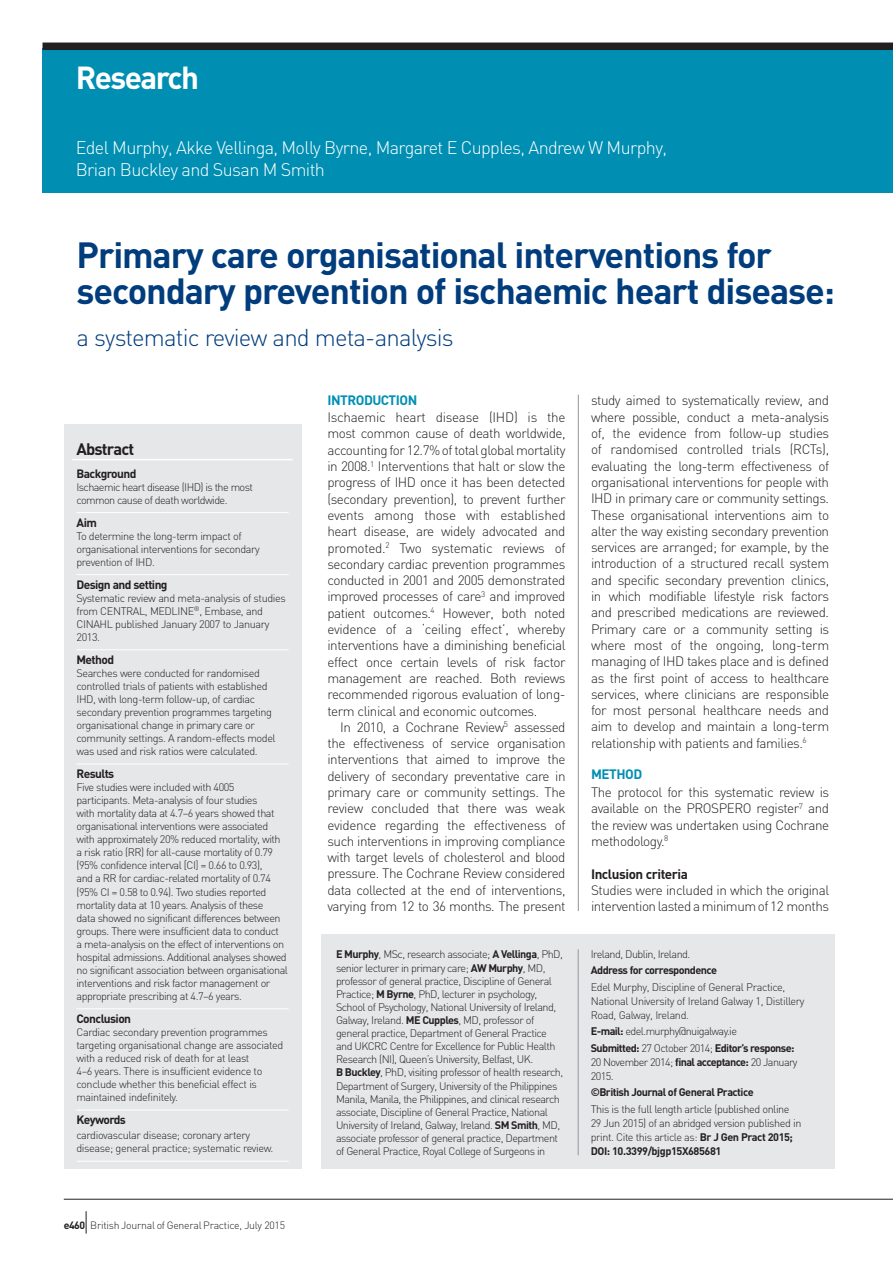
<style>
.page{position:relative;width:893px;height:1263px;background:#fff}
.page>*{position:absolute;margin:0;border:0;box-sizing:border-box;transform-origin:0 0}
.t1{font:700 36px/36px "DIN";letter-spacing:-.03em;color:#013d7d}
.t2{font:700 31.5px "DIN";letter-spacing:-.05em;color:#fff}
.t3{font:300 24px "DIN";letter-spacing:-.035em;color:#013d7d}
.t4{font:300 18px/21px "DIN";letter-spacing:-.035em;color:#fff}
.t5{font:700 16.5px "DIN";letter-spacing:-.05em;color:#231f20}
.t6{font:300 13.5px/16.4px "DIN";letter-spacing:-.035em;color:#231f20;text-align:justify}
.t7{font:700 13.5px "DIN";letter-spacing:-.035em;color:#008fb3}
.t8{font:700 13.5px "DIN";letter-spacing:-.035em;color:#231f20}
.t9{font:700 12px "DIN";letter-spacing:-.05em;color:#231f20}
.t10{font:300 10.8px/13px "DIN";letter-spacing:-.045em;color:#231f20}
.t11{font:700 10.8px "DIN";letter-spacing:-.05em;color:#231f20}
.t12{font:300 10.5px "DIN";letter-spacing:-.025em;color:#231f20}
.s1{font-weight:700}
</style>
<div class="page">
<hr style="left:578px;top:395px;width:1px;height:516px;background:#939598">
<div style="left:43px;top:48px;width:850px;height:144px;background:#008fb3"></div>
<div style="left:43px;top:43px;width:850px;height:7px;background:#231f20"></div>
<svg style="left:86px;top:1211px;width:1px;height:22px"></svg>
<hr style="left:64px;top:1199px;width:829px;height:1px;background:#231f20">
<div style="left:64px;top:425px;width:237px;height:744px;background:#e6e7e9"></div>
<hr style="left:72px;top:459px;width:221px;height:1px;background:#fff">
<hr style="left:76px;top:512px;width:213px;height:1px;background:#fff">
<hr style="left:76px;top:574px;width:213px;height:1px;background:#fff">
<hr style="left:76px;top:649px;width:213px;height:1px;background:#fff">
<hr style="left:76px;top:764px;width:213px;height:1px;background:#fff">
<hr style="left:76px;top:1008px;width:213px;height:1px;background:#fff">
<hr style="left:76px;top:1110px;width:213px;height:1px;background:#fff">
<hr style="left:76px;top:1161px;width:213px;height:1px;background:#fff">
<div style="left:322px;top:934px;width:513px;height:235px;background:#e6e7e9"></div>
<hr style="left:578px;top:949px;width:1px;height:206px;background:#939598">
<h2 class="t2" style="left:76px;top:57px;width:125px">Research</h2>
<h3 class="t4" style="left:76px;top:137px;width:593px">Edel Murphy, Akke Vellinga, Molly Byrne, Margaret E Cupples, Andrew W Murphy,<br>Brian Buckley and Susan M Smith</h3>
<h1 class="t1" style="left:77px;top:235px;width:760px">Primary care organisational interventions for secondary prevention of ischaemic heart disease:</h1>
<h3 class="t3" style="left:77px;top:323px;width:379px">a systematic review and meta-analysis</h3>
<h3 class="t5" style="left:76px;top:438px;width:59px">Abstract</h3>
<p class="t9" style="left:76px;top:465px;width:62px">Background</p>
<p class="t10" style="left:76px;top:480px;width:178px">Ischaemic heart disease (IHD) is the most common cause of death worldwide.</p>
<p class="t9" style="left:76px;top:514px;width:22px">Aim</p>
<p class="t10" style="left:76px;top:529px;width:185px">To determine the long-term impact of organisational interventions for secondary prevention of IHD.</p>
<p class="t9" style="left:76px;top:576px;width:93px">Design and setting</p>
<p class="t10" style="left:76px;top:591px;width:211px">Systematic review and meta-analysis of studies from CENTRAL, MEDLINE<sup>®</sup>, Embase, and CINAHL published January 2007 to January 2013.</p>
<p class="t9" style="left:76px;top:652px;width:39px">Method</p>
<p class="t10" style="left:76px;top:666px;width:201px">Searches were conducted for randomised controlled trials of patients with established IHD, with long-term follow-up, of cardiac secondary prevention programmes targeting organisational change in primary care or community settings. A random-effects model was used and risk ratios were calculated.</p>
<p class="t9" style="left:76px;top:766px;width:39px">Results</p>
<p class="t10" style="left:76px;top:781px;width:213px">Five studies were included with 4005 participants. Meta-analysis of four studies<br>with mortality data at 4.7–6 years showed that organisational interventions were associated with approximately 20% reduced mortality, with a risk ratio (RR) for all-cause mortality of 0.79 (95% confidence interval [CI] = 0.66 to 0.93),<br>and a RR for cardiac-related mortality of 0.74 (95% CI = 0.58 to 0.94). Two studies reported mortality data at 10 years. Analysis of these<br>data showed no significant differences between groups. There were insufficient data to conduct<br>a meta-analysis on the effect of interventions on hospital admissions. Additional analyses showed no significant association between organisational interventions and risk factor management or appropriate prescribing at 4.7–6 years.</p>
<p class="t9" style="left:76px;top:1011px;width:56px">Conclusion</p>
<p class="t10" style="left:76px;top:1025px;width:208px">Cardiac secondary prevention programmes targeting organisational change are associated with a reduced risk of death for at least<br>4–6 years. There is insufficient evidence to conclude whether this beneficial effect is maintained indefinitely.</p>
<p class="t9" style="left:76px;top:1112px;width:51px">Keywords</p>
<p class="t10" style="left:76px;top:1129px;width:198px">cardiovascular disease; coronary artery disease; general practice; systematic review.</p>
<p class="t12" style="left:64px;top:1219px;width:223px"><span class="s1">e460</span> British Journal of General Practice, July 2015</p>
<p class="t7" style="left:327px;top:391px;width:91px">INTRODUCTION</p>
<p class="t6" style="left:327px;top:409px;width:240px">Ischaemic heart disease (IHD) is the most common cause of death worldwide, accounting for 12.7% of total global mortality in 2008.<sup>1</sup> Interventions that halt or slow the progress of IHD once it has been detected (secondary prevention), to prevent further events among those with established heart disease, are widely advocated and promoted.<sup>2</sup> Two systematic reviews of secondary cardiac prevention programmes conducted in 2001 and 2005 demonstrated improved processes of care<sup>3</sup> and improved patient outcomes.<sup>4</sup> However, both noted evidence of a ‘ceiling effect’, whereby interventions have a diminishing beneficial effect once certain levels of risk factor management are reached. Both reviews recommended rigorous evaluation of long&shy;term clinical and economic outcomes.</p>
<p class="t6" style="left:327px;top:719px;width:240px;text-indent:13px">In 2010, a Cochrane Review<sup>5</sup> assessed the effectiveness of service organisation interventions that aimed to improve the delivery of secondary preventative care in primary care or community settings. The review concluded that there was weak evidence regarding the effectiveness of such interventions in improving compliance with target levels of cholesterol and blood pressure. The Cochrane Review considered data collected at the end of interventions, varying from 12 to 36 months. The present</p>
<p class="t6" style="left:591px;top:392px;width:240px">study aimed to systematically review, and where possible, conduct a meta-analysis of, the evidence from follow-up studies of randomised controlled trials (RCTs), evaluating the long-term effectiveness of organisational interventions for people with IHD in primary care or community settings.<br>These organisational interventions aim to alter the way existing secondary prevention services are arranged; for example, by the introduction of a structured recall system and specific secondary prevention clinics, in which modifiable lifestyle risk factors and prescribed medications are reviewed.<br>Primary care or a community setting is where most of the ongoing, long-term managing of IHD takes place and is defined as the first point of access to healthcare services, where clinicians are responsible for most personal healthcare needs and aim to develop and maintain a long-term relationship with patients and families.<sup>6</sup></p>
<p class="t7" style="left:591px;top:766px;width:53px">METHOD</p>
<p class="t6" style="left:591px;top:784px;width:240px">The protocol for this systematic review is available on the PROSPERO register<sup>7</sup> and the review was undertaken using Cochrane methodology.<sup>8</sup></p>
<p class="t8" style="left:591px;top:865px;width:98px">Inclusion criteria</p>
<p class="t6" style="left:591px;top:882px;width:240px">Studies were included in which the original intervention lasted a minimum of 12 months</p>
<p class="t10" style="left:336px;top:948px;width:229px"><span class="s1">E Murphy</span>, MSc, research associate; <span class="s1">A Vellinga</span>, PhD, senior lecturer in primary care; <span class="s1">AW Murphy</span>, MD, professor of general practice, Discipline of General Practice; <span class="s1">M Byrne</span>, PhD, lecturer in psychology, School of Psychology, National University of Ireland, Galway, Ireland. <span class="s1">ME Cupples</span>, MD, professor of general practice, Department of General Practice and UKCRC Centre for Excellence for Public Health Research (NI), Queen’s University, Belfast, UK.<br><span class="s1">B Buckley</span>, PhD, visiting professor of health research, Department of Surgery, University of the Philippines Manila, Manila, the Philippines, and clinical research associate, Discipline of General Practice, National University of Ireland, Galway, Ireland. <span class="s1">SM Smith</span>, MD, associate professor of general practice, Department of General Practice, Royal College of Surgeons in</p>
<p class="t10" style="left:591px;top:947px;width:101px">Ireland, Dublin, Ireland.</p>
<p class="t11" style="left:591px;top:963px;width:128px">Address for correspondence</p>
<p class="t10" style="left:591px;top:979px;width:215px;line-height:14.2px">Edel Murphy, Discipline of General Practice,<br>National University of Ireland Galway 1, Distillery<br>Road, Galway, Ireland.</p>
<p class="t10" style="left:591px;top:1023px;width:205px;line-height:16.4px"><span class="s1">E-mail:</span> edel.murphy@nuigalway.ie<br><span class="s1">Submitted:</span> 27 October 2014; <span class="s1">Editor’s response:</span></p>
<p class="t10" style="left:591px;top:1055px;width:208px;line-height:14.2px">20 November 2014; <span class="s1">final acceptance:</span> 20 January<br>2015.</p>
<p class="t11" style="left:591px;top:1085px;width:164px">©British Journal of General Practice</p>
<p class="t10" style="left:591px;top:1101px;width:212px;line-height:14.2px">This is the full length article (published online 29 Jun 2015) of an abridged version published in print. Cite this article as: <span class="s1">Br J Gen Pract 2015; DOI: 10.3399/bjgp15X685681</span></p>
</div>
